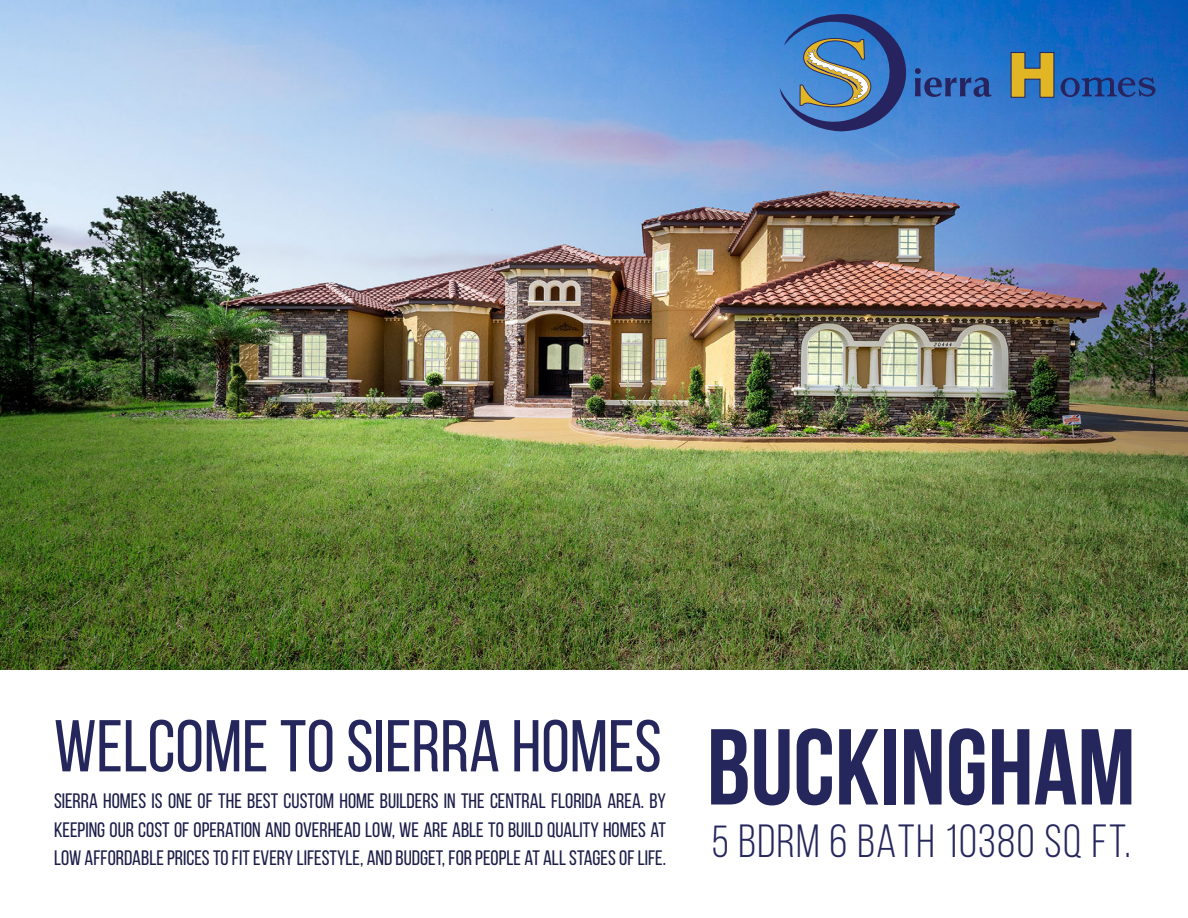
<style>
.page{position:relative;width:1188px;height:918px;background:#fff}
.page>*{position:absolute;margin:0;border:0;box-sizing:border-box;transform-origin:0 0}
.t1{font:700 107.55px "Bebas Neue";color:#25265c}
.t2{font:73.2px "Bebas Neue";color:#25265c}
.t3{font:46.5px "Bebas Neue";letter-spacing:.03em;color:#25265c}
.t4{font:20.85px/28.3px "Bebas Neue";color:#1c1e48;text-align:justify}
.s1{font-size:44.85px}
</style>
<div class="page">
<img style="left:0;top:0;width:1188px;height:670px">
<svg style="left:780px;top:14px;width:211px;height:117px;background:#3f74b7"></svg>
<svg style="left:1010px;top:52px;width:45px;height:46px;background:#989155"></svg>
<svg style="left:1061px;top:78px;width:95px;height:19px;background:#224d9a"></svg>
<p class="t2" style="left:54px;top:706px;width:609px">WELCOME TO SIERRA HOMES</p>
<p class="t4" style="left:54px;top:787px;width:613px">SIERRA HOMES IS ONE OF THE BEST CUSTOM HOME BUILDERS IN THE CENTRAL FLORIDA AREA. BY KEEPING OUR COST OF OPERATION AND OVERHEAD LOW, WE ARE ABLE TO BUILD QUALITY HOMES AT LOW AFFORDABLE PRICES TO FIT EVERY LIFESTYLE, AND BUDGET, FOR PEOPLE AT ALL STAGES OF LIFE.</p>
<p class="t1" style="left:707px;top:708px;width:430px">BUCKINGHAM</p>
<p class="t3" style="left:712px;top:816px;width:420px"><span class="s1">5</span> BDRM 6 BATH 10380 SQ FT.</p>
</div>
